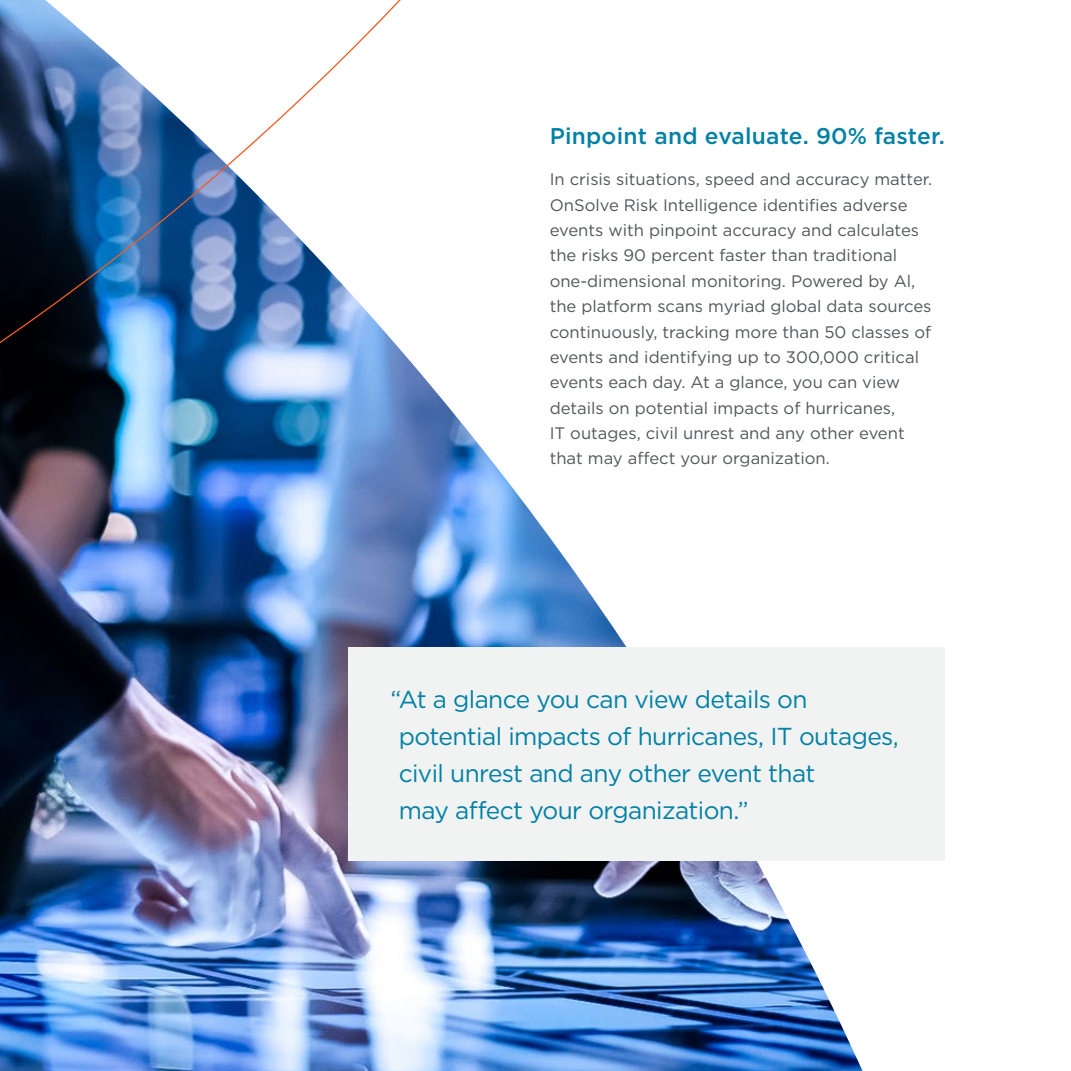
<style>
.page{position:relative;width:1071px;height:1071px;background:#fff}
.page>*{position:absolute;margin:0;border:0;box-sizing:border-box;transform-origin:0 0}
.t1{font:24.5px/36.8px "Gotham";letter-spacing:-.025em;color:#0081a5}
.t2{font:500 22.75px "Gotham";letter-spacing:.01em;color:#0081a5}
.t3{font:16.62px/25.4px "Gotham";color:#53565a}
</style>
<div class="page">
<img style="left:0;top:548px;width:863px;height:523px">
<img style="left:0;top:0;width:558px;height:548px">
<div style="left:349px;top:647px;width:596px;height:214px;background:#f1f2f2"></div>
<h2 class="t2" style="left:550px;top:121px;width:397px">Pinpoint and evaluate. 90% faster.</h2>
<p class="t3" style="left:550px;top:166px;width:384px">In crisis situations, speed and accuracy matter.<br>OnSolve Risk Intelligence identifies adverse events with pinpoint accuracy and calculates the risks 90 percent faster than traditional one-dimensional monitoring. Powered by Al, the platform scans myriad global data sources continuously, tracking more than 50 classes of events and identifying up to 300,000 critical events each day. At a glance, you can view details on potential impacts of hurricanes,<br>IT outages, civil unrest and any other event that may affect your organization.</p>
<h1 class="t1" style="left:399px;top:681px;width:502px;text-indent:-8px">“At a glance you can view details on potential impacts of hurricanes, IT outages, civil unrest and any other event that<br>may affect your organization.”</h1>
</div>
